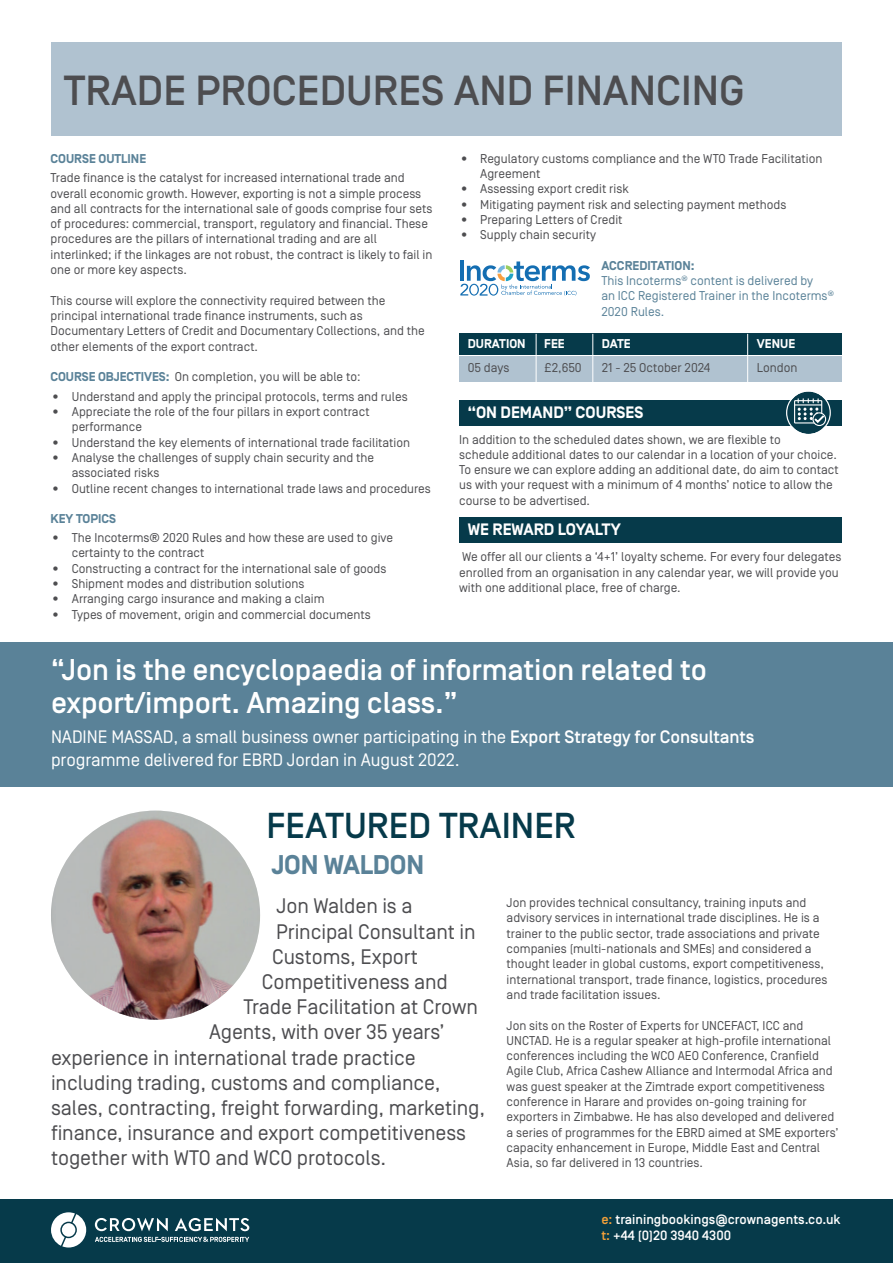
<style>
.page{position:relative;width:893px;height:1263px;background:#fff}
.page>*{position:absolute;margin:0;border:0;box-sizing:border-box;transform-origin:0 0}
.t1{font:500 42px "Simplon BP";color:#4d4d50}
.t2{font:500 36px "Simplon BP";color:#063a4a}
.t3{font:500 30px/33px "Simplon BP";letter-spacing:-.005em;color:#fff}
.t4{font:700 27px "Simplon BP";letter-spacing:-.005em;color:#5a8298}
.t5{font:21px "Simplon BP Regular";letter-spacing:-.005em;color:#4d4d50}
.t6{font:18px "Simplon BP Regular";letter-spacing:-.005em;color:#fff}
.t7{font:700 16.5px "Simplon BP";color:#fff}
.t8{font:500 13.5px "Simplon BP";color:#fff}
.t9{font:12.75px/15.3px "Simplon BP Regular";color:#4d4d50}
.t10{font:12.75px/15.3px "Simplon BP Regular";color:#5a8298}
.t11{font:700 12.75px "Simplon BP";color:#5a8298}
.t12{font:700 12.75px "Simplon BP";color:#fff}
.s1{font-family:"Simplon BP";font-weight:700;color:#5a8298}
.s2{font-family:"Simplon BP";font-weight:500}
.s3{color:#f5a139}
</style>
<div class="page">
<div style="left:51px;top:43px;width:791px;height:93px;background:#b0c2d0"></div>
<div style="left:459px;top:356px;width:383px;height:25px;background:#b0c2d0"></div>
<div style="left:459px;top:334px;width:383px;height:21px;background:#063a4a"></div>
<hr style="left:536px;top:334px;width:1px;height:48px;background:#fff">
<hr style="left:592px;top:334px;width:1px;height:48px;background:#fff">
<hr style="left:747px;top:334px;width:1px;height:49px;background:#fff">
<div style="left:459px;top:400px;width:383px;height:25px;background:#063a4a"></div>
<div style="left:459px;top:517px;width:383px;height:26px;background:#063a4a"></div>
<svg style="left:786px;top:391px;width:45px;height:43px"></svg>
<div style="left:0;top:1199px;width:893px;height:64px;background:#063a4a"></div>
<svg style="left:51px;top:1212px;width:35px;height:35px"></svg>
<div style="left:62px;top:1223px;width:13px;height:14px;background:#fff;border-radius:50%"></div>
<svg style="left:95px;top:1218px;width:73px;height:13px"></svg>
<svg style="left:175px;top:1218px;width:74px;height:13px"></svg>
<svg style="left:95px;top:1237px;width:154px;height:5px"></svg>
<div style="left:0;top:643px;width:893px;height:144px;background:#5a8298"></div>
<img style="left:51px;top:811px;width:209px;height:209px;border-radius:50%">
<svg style="left:460px;top:261px;width:130px;height:35px"></svg>
<p class="t1" style="left:64px;top:76px;width:682px">TRADE PROCEDURES AND FINANCING</p>
<p class="t11" style="left:51px;top:154px;width:97px">COURSE OUTLINE</p>
<p class="t9" style="left:51px;top:171px;width:383px">Trade finance is the catalyst for increased international trade and overall economic growth. However, exporting is not a simple process and all contracts for the international sale of goods comprise four sets of procedures: commercial, transport, regulatory and financial. These procedures are the pillars of international trading and are all interlinked; if the linkages are not robust, the contract is likely to fail in one or more key aspects.</p>
<p class="t9" style="left:51px;top:294px;width:376px">This course will explore the connectivity required between the principal international trade finance instruments, such as Documentary Letters of Credit and Documentary Collections, and the other elements of the export contract.</p>
<p class="t9" style="left:51px;top:370px;width:312px"><span class="s1">COURSE OBJECTIVES:</span> On completion, you will be able to:</p>
<p class="t9" style="left:51px;top:390px;width:359px">• Understand and apply the principal protocols, terms and rules</p>
<p class="t9" style="left:72px;top:405px;width:299px;text-indent:-21px">• Appreciate the role of the four pillars in export contract performance</p>
<p class="t9" style="left:51px;top:436px;width:361px">• Understand the key elements of international trade facilitation</p>
<p class="t9" style="left:72px;top:451px;width:304px;text-indent:-21px">• Analyse the challenges of supply chain security and the associated risks</p>
<p class="t9" style="left:51px;top:482px;width:382px">• Outline recent changes to international trade laws and procedures</p>
<p class="t11" style="left:51px;top:514px;width:67px">KEY TOPICS</p>
<p class="t9" style="left:72px;top:531px;width:323px;text-indent:-21px">• The Incoterms® 2020 Rules and how these are used to give certainty to the contract</p>
<p class="t9" style="left:51px;top:562px;width:337px">• Constructing a contract for the international sale of goods</p>
<p class="t9" style="left:51px;top:577px;width:255px">• Shipment modes and distribution solutions</p>
<p class="t9" style="left:51px;top:592px;width:276px">• Arranging cargo insurance and making a claim</p>
<p class="t9" style="left:51px;top:608px;width:322px">• Types of movement, origin and commercial documents</p>
<p class="t9" style="left:480px;top:152px;width:344px;text-indent:-21px">• Regulatory customs compliance and the WTO Trade Facilitation<br>Agreement</p>
<p class="t9" style="left:459px;top:182px;width:171px">• Assessing export credit risk</p>
<p class="t9" style="left:459px;top:198px;width:329px">• Mitigating payment risk and selecting payment methods</p>
<p class="t9" style="left:459px;top:213px;width:165px">• Preparing Letters of Credit</p>
<p class="t9" style="left:459px;top:228px;width:139px">• Supply chain security</p>
<p class="t11" style="left:601px;top:261px;width:95px">ACCREDITATION:</p>
<p class="t10" style="left:601px;top:274px;width:234px">This Incoterms<sup>®</sup> content is delivered by<br>an ICC Registered Trainer in the Incoterms<sup>®<br></sup>2020 Rules.</p>
<p class="t12" style="left:468px;top:339px;width:59px">DURATION</p>
<p class="t12" style="left:544px;top:339px;width:22px">FEE</p>
<p class="t12" style="left:602px;top:339px;width:30px">DATE</p>
<p class="t12" style="left:757px;top:339px;width:40px">VENUE</p>
<p class="t9" style="left:468px;top:361px;width:43px">05 days</p>
<p class="t9" style="left:544px;top:361px;width:39px">£2,650</p>
<p class="t9" style="left:602px;top:361px;width:110px">21 - 25 October 2024</p>
<p class="t9" style="left:757px;top:361px;width:42px">London</p>
<p class="t7" style="left:468px;top:406px;width:177px">“ON DEMAND” COURSES</p>
<p class="t9" style="left:459px;top:433px;width:381px">In addition to the scheduled dates shown, we are flexible to<br>schedule additional dates to our calendar in a location of your choice.<br>To ensure we can explore adding an additional date, do aim to contact us with your request with a minimum of 4 months’ notice to allow the course to be advertised.</p>
<p class="t7" style="left:468px;top:523px;width:155px">WE REWARD LOYALTY</p>
<p class="t9" style="left:459px;top:550px;width:384px">We offer all our clients a ‘4+1’ loyalty scheme. For every four delegates enrolled from an organisation in any calendar year, we will provide you with one additional place, free of charge.</p>
<p class="t3" style="left:51px;top:656px;width:657px">“Jon is the encyclopaedia of information related to export/import. Amazing class.”</p>
<p class="t6" style="left:51px;top:731px;width:705px">NADINE MASSAD, a small business owner participating in the <span class="s2">Export Strategy for Consultants</span></p>
<p class="t6" style="left:51px;top:753px;width:410px">programme delivered for EBRD Jordan in August 2022.</p>
<p class="t2" style="left:266px;top:812px;width:311px">FEATURED TRAINER</p>
<p class="t4" style="left:272px;top:855px;width:154px">JON WALDON</p>
<p class="t5" style="left:277px;top:899px;width:137px">Jon Walden is a</p>
<p class="t5" style="left:276px;top:924px;width:201px">Principal Consultant in</p>
<p class="t5" style="left:272px;top:949px;width:147px">Customs, Export</p>
<p class="t5" style="left:262px;top:974px;width:188px">Competitiveness and</p>
<p class="t5" style="left:243px;top:999px;width:236px">Trade Facilitation at Crown</p>
<p class="t5" style="left:209px;top:1025px;width:237px">Agents, with over 35 years’</p>
<p class="t5" style="left:51px;top:1050px;width:366px">experience in international trade practice</p>
<p class="t5" style="left:51px;top:1075px;width:391px">including trading, customs and compliance,</p>
<p class="t5" style="left:51px;top:1100px;width:436px">sales, contracting, freight forwarding, marketing,</p>
<p class="t5" style="left:51px;top:1125px;width:416px">finance, insurance and export competitiveness</p>
<p class="t5" style="left:51px;top:1151px;width:337px">together with WTO and WCO protocols.</p>
<p class="t9" style="left:507px;top:896px;width:322px">Jon provides technical consultancy, training inputs and advisory services in international trade disciplines. He is a trainer to the public sector, trade associations and private companies (multi-nationals and SMEs) and considered a thought leader in global customs, export competitiveness, international transport, trade finance, logistics, procedures and trade facilitation issues.</p>
<p class="t9" style="left:507px;top:1019px;width:333px">Jon sits on the Roster of Experts for UNCEFACT, ICC and UNCTAD. He is a regular speaker at high-profile international conferences including the WCO AEO Conference, Cranfield Agile Club, Africa Cashew Alliance and Intermodal Africa and was guest speaker at the Zimtrade export competitiveness conference in Harare and provides on-going training for exporters in Zimbabwe. He has also developed and delivered a series of programmes for the EBRD aimed at SME exporters’ capacity enhancement in Europe, Middle East and Central Asia, so far delivered in 13 countries.</p>
<p class="t8" style="left:601px;top:1214px;width:241px"><span class="s3">e:</span> trainingbookings@crownagents.co.uk</p>
<p class="t8" style="left:601px;top:1230px;width:131px"><span class="s3">t:</span> +44 (0)20 3940 4300</p>
</div>
